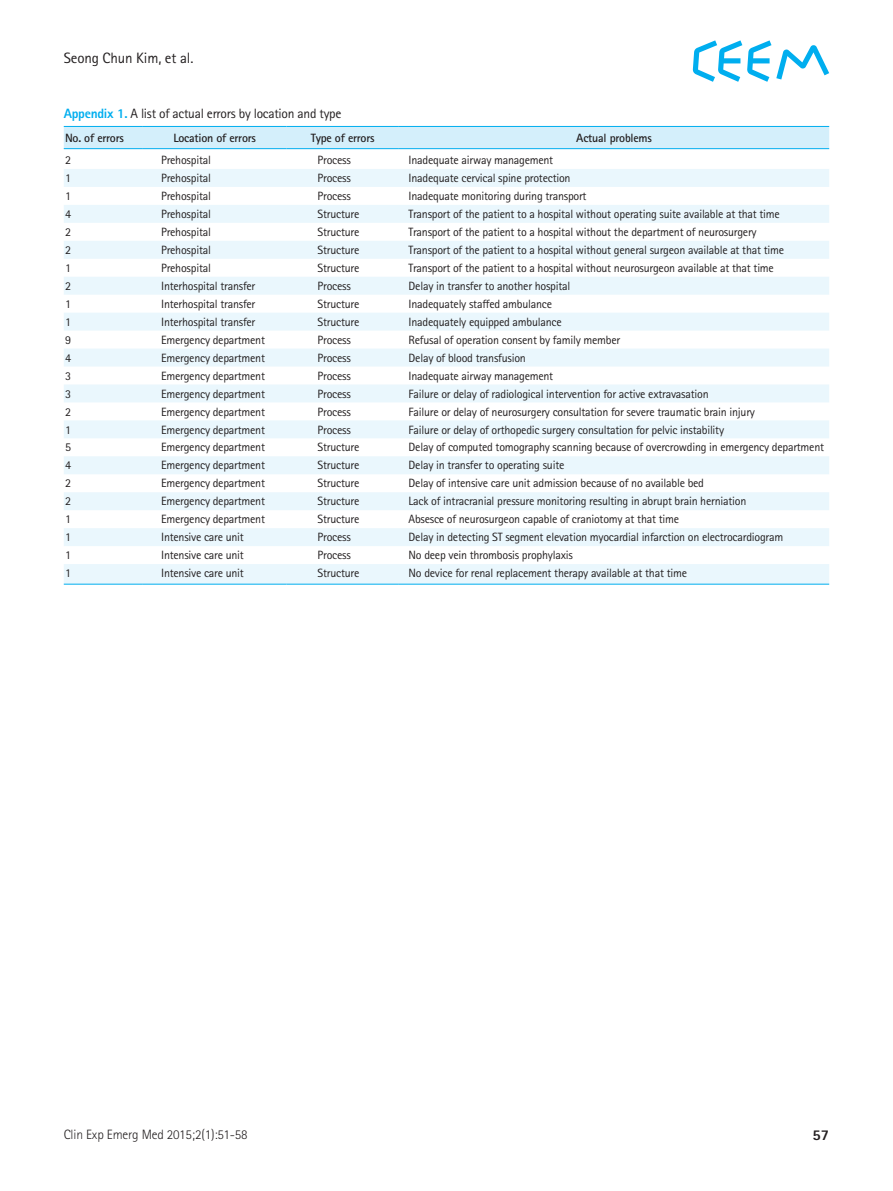
<style>
.page{position:relative;width:893px;height:1191px;background:#fff}
.page>*{position:absolute;margin:0;border:0;box-sizing:border-box;transform-origin:0 0}
.t1{font:15px "Rotis Sans Serif Std";letter-spacing:-.01em;color:#231f20}
.t2{font:800 15px "Rotis Sans Serif Std";color:#231f20}
.표제목그림캡션{font:13.5px "Rotis Sans Serif Std";letter-spacing:-.02em;color:#231f20}
.t3{font:300 13.5px "Rotis Sans Serif Std";letter-spacing:-.01em;color:#231f20}
.표본문{font:12px "Rotis Sans Serif Std";letter-spacing:-.02em;color:#231f20}
.표머리{font:700 12px "Rotis Sans Serif Std";letter-spacing:-.02em;color:#231f20}
.s1{font-weight:800;color:#00aeef}
</style>
<div class="page">
<svg style="left:693px;top:40px;width:136px;height:42px"></svg>
<div style="left:64px;top:127px;width:765px;height:21px;background:#d4effb"></div>
<svg style="left:64px;top:169px;width:765px;height:415px;fill:#ebf7fd"></svg>
<hr style="left:64px;top:126px;width:79px;height:1px;background:#00aeef">
<hr style="left:143px;top:126px;width:144px;height:1px;background:#00aeef">
<hr style="left:287px;top:126px;width:112px;height:1px;background:#00aeef">
<hr style="left:399px;top:126px;width:430px;height:1px;background:#00aeef">
<hr style="left:64px;top:148px;width:79px;height:1px;background:#00aeef">
<hr style="left:143px;top:148px;width:144px;height:1px;background:#00aeef">
<hr style="left:287px;top:148px;width:112px;height:1px;background:#00aeef">
<hr style="left:399px;top:148px;width:430px;height:1px;background:#00aeef">
<hr style="left:64px;top:584px;width:79px;height:1px;background:#00aeef">
<hr style="left:143px;top:584px;width:144px;height:1px;background:#00aeef">
<hr style="left:287px;top:584px;width:112px;height:1px;background:#00aeef">
<hr style="left:399px;top:584px;width:430px;height:1px;background:#00aeef">
<p class="t1" style="left:64px;top:49px;width:131px">Seong Chun Kim, et al.</p>
<p class="표제목그림캡션" style="left:64px;top:105px;width:279px"><span class="s1">Appendix 1.</span> A list of actual errors by location and type</p>
<p class="표머리" style="left:65px;top:130px;width:60px">No. of errors</p>
<p class="표머리" style="left:173px;top:130px;width:84px">Location of errors</p>
<p class="표머리" style="left:311px;top:130px;width:65px">Type of errors</p>
<p class="표머리" style="left:576px;top:130px;width:77px">Actual problems</p>
<p class="표본문" style="left:65px;top:153px;width:7px">2</p>
<p class="표본문" style="left:161px;top:153px;width:51px">Prehospital</p>
<p class="표본문" style="left:318px;top:153px;width:35px">Process</p>
<p class="표본문" style="left:409px;top:153px;width:146px">Inadequate airway management</p>
<p class="표본문" style="left:65px;top:171px;width:7px">1</p>
<p class="표본문" style="left:161px;top:171px;width:51px">Prehospital</p>
<p class="표본문" style="left:318px;top:171px;width:35px">Process</p>
<p class="표본문" style="left:409px;top:171px;width:163px">Inadequate cervical spine protection</p>
<p class="표본문" style="left:65px;top:189px;width:7px">1</p>
<p class="표본문" style="left:161px;top:189px;width:51px">Prehospital</p>
<p class="표본문" style="left:318px;top:189px;width:35px">Process</p>
<p class="표본문" style="left:409px;top:189px;width:179px">Inadequate monitoring during transport</p>
<p class="표본문" style="left:65px;top:207px;width:7px">4</p>
<p class="표본문" style="left:161px;top:207px;width:51px">Prehospital</p>
<p class="표본문" style="left:318px;top:207px;width:43px">Structure</p>
<p class="표본문" style="left:409px;top:207px;width:373px">Transport of the patient to a hospital without operating suite available at that time</p>
<p class="표본문" style="left:65px;top:225px;width:7px">2</p>
<p class="표본문" style="left:161px;top:225px;width:51px">Prehospital</p>
<p class="표본문" style="left:318px;top:225px;width:43px">Structure</p>
<p class="표본문" style="left:409px;top:225px;width:350px">Transport of the patient to a hospital without the department of neurosurgery</p>
<p class="표본문" style="left:65px;top:243px;width:7px">2</p>
<p class="표본문" style="left:161px;top:243px;width:51px">Prehospital</p>
<p class="표본문" style="left:318px;top:243px;width:43px">Structure</p>
<p class="표본문" style="left:409px;top:243px;width:377px">Transport of the patient to a hospital without general surgeon available at that time</p>
<p class="표본문" style="left:65px;top:261px;width:7px">1</p>
<p class="표본문" style="left:161px;top:261px;width:51px">Prehospital</p>
<p class="표본문" style="left:318px;top:261px;width:43px">Structure</p>
<p class="표본문" style="left:409px;top:261px;width:367px">Transport of the patient to a hospital without neurosurgeon available at that time</p>
<p class="표본문" style="left:65px;top:279px;width:7px">2</p>
<p class="표본문" style="left:161px;top:279px;width:96px">Interhospital transfer</p>
<p class="표본문" style="left:318px;top:279px;width:35px">Process</p>
<p class="표본문" style="left:409px;top:279px;width:163px">Delay in transfer to another hospital</p>
<p class="표본문" style="left:65px;top:297px;width:7px">1</p>
<p class="표본문" style="left:161px;top:297px;width:96px">Interhospital transfer</p>
<p class="표본문" style="left:318px;top:297px;width:43px">Structure</p>
<p class="표본문" style="left:409px;top:297px;width:145px">Inadequately staffed ambulance</p>
<p class="표본문" style="left:65px;top:315px;width:7px">1</p>
<p class="표본문" style="left:161px;top:315px;width:96px">Interhospital transfer</p>
<p class="표본문" style="left:318px;top:315px;width:43px">Structure</p>
<p class="표본문" style="left:409px;top:315px;width:155px">Inadequately equipped ambulance</p>
<p class="표본문" style="left:65px;top:332px;width:7px">9</p>
<p class="표본문" style="left:161px;top:332px;width:105px">Emergency department</p>
<p class="표본문" style="left:318px;top:332px;width:35px">Process</p>
<p class="표본문" style="left:409px;top:332px;width:213px">Refusal of operation consent by family member</p>
<p class="표본문" style="left:65px;top:350px;width:7px">4</p>
<p class="표본문" style="left:161px;top:350px;width:105px">Emergency department</p>
<p class="표본문" style="left:318px;top:350px;width:35px">Process</p>
<p class="표본문" style="left:409px;top:350px;width:119px">Delay of blood transfusion</p>
<p class="표본문" style="left:65px;top:368px;width:7px">3</p>
<p class="표본문" style="left:161px;top:368px;width:105px">Emergency department</p>
<p class="표본문" style="left:318px;top:368px;width:35px">Process</p>
<p class="표본문" style="left:409px;top:368px;width:146px">Inadequate airway management</p>
<p class="표본문" style="left:65px;top:386px;width:7px">3</p>
<p class="표본문" style="left:161px;top:386px;width:105px">Emergency department</p>
<p class="표본문" style="left:318px;top:386px;width:35px">Process</p>
<p class="표본문" style="left:409px;top:386px;width:302px">Failure or delay of radiological intervention for active extravasation</p>
<p class="표본문" style="left:65px;top:404px;width:7px">2</p>
<p class="표본문" style="left:161px;top:404px;width:105px">Emergency department</p>
<p class="표본문" style="left:318px;top:404px;width:35px">Process</p>
<p class="표본문" style="left:409px;top:404px;width:348px">Failure or delay of neurosurgery consultation for severe traumatic brain injury</p>
<p class="표본문" style="left:65px;top:422px;width:7px">1</p>
<p class="표본문" style="left:161px;top:422px;width:105px">Emergency department</p>
<p class="표본문" style="left:318px;top:422px;width:35px">Process</p>
<p class="표본문" style="left:409px;top:422px;width:317px">Failure or delay of orthopedic surgery consultation for pelvic instability</p>
<p class="표본문" style="left:65px;top:440px;width:7px">5</p>
<p class="표본문" style="left:161px;top:440px;width:105px">Emergency department</p>
<p class="표본문" style="left:318px;top:440px;width:43px">Structure</p>
<p class="표본문" style="left:409px;top:440px;width:417px">Delay of computed tomography scanning because of overcrowding in emergency department</p>
<p class="표본문" style="left:65px;top:458px;width:7px">4</p>
<p class="표본문" style="left:161px;top:458px;width:105px">Emergency department</p>
<p class="표본문" style="left:318px;top:458px;width:43px">Structure</p>
<p class="표본문" style="left:409px;top:458px;width:157px">Delay in transfer to operating suite</p>
<p class="표본문" style="left:65px;top:476px;width:7px">2</p>
<p class="표본문" style="left:161px;top:476px;width:105px">Emergency department</p>
<p class="표본문" style="left:318px;top:476px;width:43px">Structure</p>
<p class="표본문" style="left:409px;top:476px;width:297px">Delay of intensive care unit admission because of no available bed</p>
<p class="표본문" style="left:65px;top:494px;width:7px">2</p>
<p class="표본문" style="left:161px;top:494px;width:105px">Emergency department</p>
<p class="표본문" style="left:318px;top:494px;width:43px">Structure</p>
<p class="표본문" style="left:409px;top:494px;width:339px">Lack of intracranial pressure monitoring resulting in abrupt brain herniation</p>
<p class="표본문" style="left:65px;top:512px;width:7px">1</p>
<p class="표본문" style="left:161px;top:512px;width:105px">Emergency department</p>
<p class="표본문" style="left:318px;top:512px;width:43px">Structure</p>
<p class="표본문" style="left:409px;top:512px;width:272px">Absesce of neurosurgeon capable of craniotomy at that time</p>
<p class="표본문" style="left:65px;top:530px;width:7px">1</p>
<p class="표본문" style="left:161px;top:530px;width:84px">Intensive care unit</p>
<p class="표본문" style="left:318px;top:530px;width:35px">Process</p>
<p class="표본문" style="left:409px;top:530px;width:376px">Delay in detecting ST segment elevation myocardial infarction on electrocardiogram</p>
<p class="표본문" style="left:65px;top:548px;width:7px">1</p>
<p class="표본문" style="left:161px;top:548px;width:84px">Intensive care unit</p>
<p class="표본문" style="left:318px;top:548px;width:35px">Process</p>
<p class="표본문" style="left:409px;top:548px;width:166px">No deep vein thrombosis prophylaxis</p>
<p class="표본문" style="left:65px;top:566px;width:7px">1</p>
<p class="표본문" style="left:161px;top:566px;width:84px">Intensive care unit</p>
<p class="표본문" style="left:318px;top:566px;width:43px">Structure</p>
<p class="표본문" style="left:409px;top:566px;width:280px">No device for renal replacement therapy available at that time</p>
<p class="t3" style="left:64px;top:1126px;width:185px">Clin Exp Emerg Med 2015;2(1):51-58</p>
<p class="t2" style="left:812px;top:1125px;width:18px">57</p>
</div>
